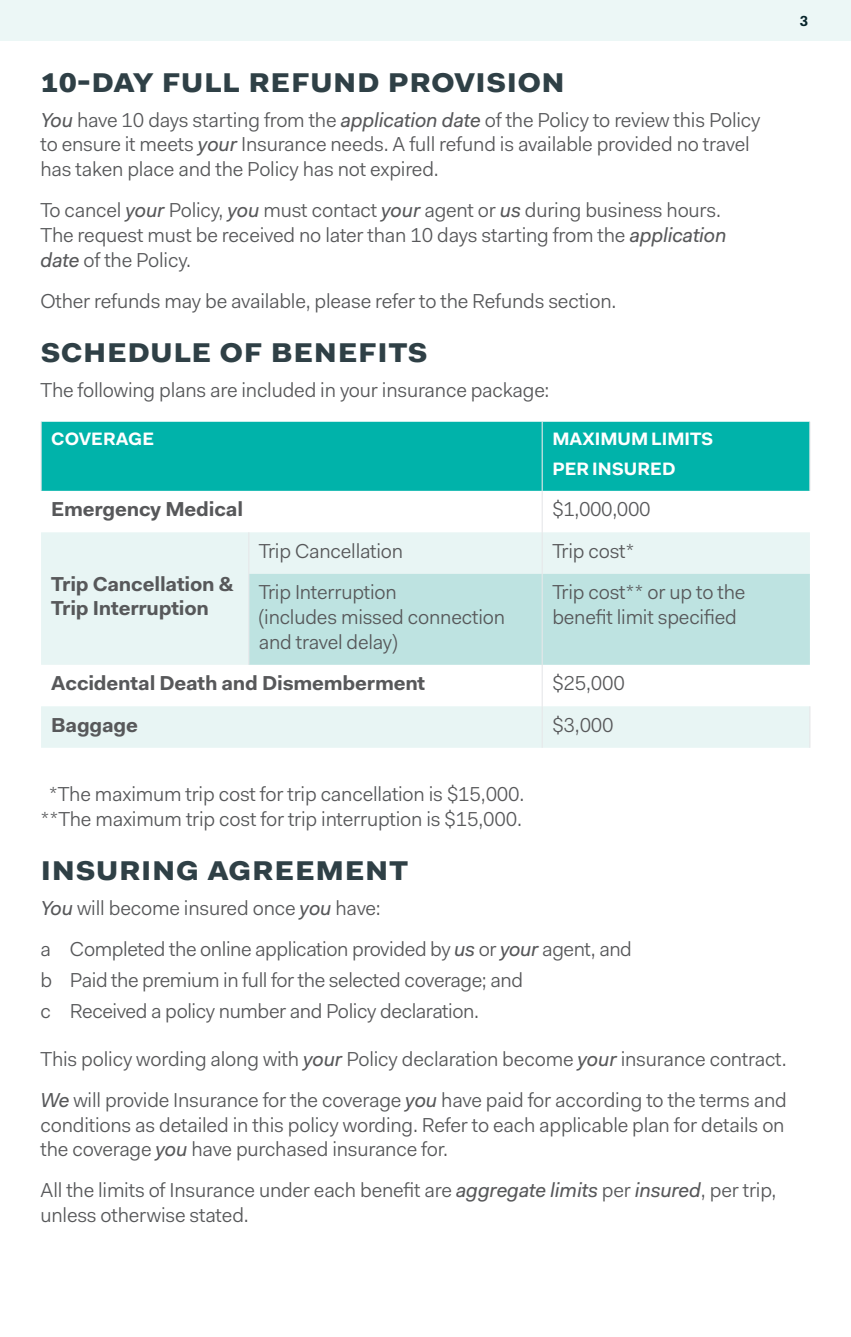
<style>
.page{position:relative;width:851px;height:1337px;background:#fff}
.page>*{position:absolute;margin:0;border:0;box-sizing:border-box;transform-origin:0 0}
.H1_-_SMALL_CAPS{font:700 36px "Fakt Pro";color:#2f4046}
.P1_-_body{font:20.25px/24.8px "Fakt Pro Blond";letter-spacing:-.01em;color:#57585a}
.Bullets_-_a_b_c{font:20.25px "Fakt Pro Blond";letter-spacing:-.02em;color:#57585a}
.P1_-_body-2{font:700 20.25px/24.8px "Fakt Pro";letter-spacing:-.01em;color:#57585a}
.TOC_-_H2{font:700 18px/29.2px "Fakt Pro";color:#fff}
.t1{font:700 14.62px "Fakt Pro";color:#07252b}
.s1{font-family:"Fakt Pro";font-style:italic}
</style>
<div class="page">
<div style="left:0;top:0;width:850px;height:40px;background:#ecf7f6"></div>
<div style="left:42px;top:422px;width:767px;height:69px;background:#00b3aa"></div>
<svg style="left:41px;top:532px;width:768px;height:216px;fill:#e8f5f4"></svg>
<div style="left:249px;top:574px;width:560px;height:91px;background:#bee3e1"></div>
<hr style="left:40px;top:422px;width:2px;height:69px;background:#e6e7e9">
<hr style="left:541px;top:422px;width:1px;height:69px;background:#e6e7e9">
<hr style="left:809px;top:422px;width:1px;height:69px;background:#e6e7e9">
<hr style="left:541px;top:491px;width:1px;height:41px;background:#e6e7e9">
<hr style="left:248px;top:532px;width:1px;height:42px;background:#e6e7e9">
<hr style="left:541px;top:532px;width:1px;height:42px;background:#e6e7e9">
<hr style="left:248px;top:574px;width:1px;height:91px;background:#e6e7e9">
<hr style="left:541px;top:574px;width:1px;height:91px;background:#e6e7e9">
<hr style="left:541px;top:665px;width:1px;height:41px;background:#e6e7e9">
<hr style="left:541px;top:706px;width:1px;height:42px;background:#e6e7e9">
<hr style="left:809px;top:706px;width:1px;height:42px;background:#e6e7e9">
<h1 class="H1_-_SMALL_CAPS" style="left:40px;top:55px;width:526px">10-day Full Refund Provision</h1>
<p class="P1_-_body" style="left:40px;top:107px;width:721px"><span class="s1">You</span> have 10 days starting from the <span class="s1">application date</span> of the Policy to review this Policy to ensure it meets <span class="s1">your</span> Insurance needs. A full refund is available provided no travel has taken place and the Policy has not expired.</p>
<p class="P1_-_body" style="left:40px;top:198px;width:687px">To cancel <span class="s1">your</span> Policy, <span class="s1">you</span> must contact <span class="s1">your</span> agent or <span class="s1">us</span> during business hours.<br>The request must be received no later than 10 days starting from the <span class="s1">application date</span> of the Policy.</p>
<p class="P1_-_body" style="left:40px;top:288px;width:577px">Other refunds may be available, please refer to the Refunds section.</p>
<h1 class="H1_-_SMALL_CAPS" style="left:40px;top:326px;width:389px">Schedule of Benefits</h1>
<p class="P1_-_body" style="left:40px;top:377px;width:510px">The following plans are included in your insurance package:</p>
<p class="TOC_-_H2" style="left:51px;top:424px;width:104px">COVERAGE</p>
<p class="TOC_-_H2" style="left:552px;top:424px;width:163px">MAXIMUM LIMITS<br>PER INSURED</p>
<p class="P1_-_body-2" style="left:51px;top:496px;width:193px">Emergency Medical</p>
<p class="P1_-_body" style="left:552px;top:496px;width:100px">$1,000,000</p>
<p class="P1_-_body" style="left:259px;top:538px;width:146px">Trip Cancellation</p>
<p class="P1_-_body" style="left:552px;top:538px;width:84px">Trip cost*</p>
<p class="P1_-_body" style="left:259px;top:579px;width:247px">Trip Interruption<br>(includes missed connection and travel delay)</p>
<p class="P1_-_body" style="left:552px;top:579px;width:194px">Trip cost** or up to the benefit limit specified</p>
<p class="P1_-_body-2" style="left:51px;top:670px;width:375px">Accidental Death and Dismemberment</p>
<p class="P1_-_body" style="left:552px;top:670px;width:74px">$25,000</p>
<p class="P1_-_body-2" style="left:51px;top:712px;width:88px">Baggage</p>
<p class="P1_-_body" style="left:552px;top:712px;width:63px">$3,000</p>
<p class="P1_-_body-2" style="left:51px;top:571px;width:181px">Trip Cancellation &amp;<br>Trip Interruption</p>
<p class="t1" style="left:799px;top:12px;width:10px">3</p>
<p class="P1_-_body" style="left:40px;top:781px;width:485px;text-align:center">*The maximum trip cost for trip cancellation is $15,000. **The maximum trip cost for trip interruption is $15,000.</p>
<h1 class="H1_-_SMALL_CAPS" style="left:40px;top:843px;width:257px">Insuring Agreeme</h1>
<h1 class="H1_-_SMALL_CAPS" style="left:365px;top:843px;width:45px">nt</h1>
<p class="P1_-_body" style="left:40px;top:895px;width:342px"><span class="s1">You</span> will become insured once <span class="s1">you</span> have:</p>
<h6 class="Bullets_-_a_b_c" style="left:40px;top:935px;width:593px">a Completed the online application provided by <span class="s1">us</span> or <span class="s1">your</span> agent, and</h6>
<h6 class="Bullets_-_a_b_c" style="left:40px;top:966px;width:484px">b Paid the premium in full for the selected coverage; and</h6>
<h6 class="Bullets_-_a_b_c" style="left:40px;top:997px;width:440px">c Received a policy number and Policy declaration.</h6>
<p class="P1_-_body" style="left:40px;top:1046px;width:747px">This policy wording along with <span class="s1">your</span> Policy declaration become <span class="s1">your</span> insurance contract.</p>
<p class="P1_-_body" style="left:40px;top:1087px;width:748px;text-align:justify"><span class="s1">We</span> will provide Insurance for the coverage <span class="s1">you</span> have paid for according to the terms and conditions as detailed in this policy wording. Refer to each applicable plan for details on the coverage <span class="s1">you</span> have purchased insurance for.</p>
<p class="P1_-_body" style="left:40px;top:1177px;width:737px">All the limits of Insurance under each benefit are <span class="s1">aggregate limits</span> per <span class="s1">insured</span>, per trip, unless otherwise stated.</p>
</div>
